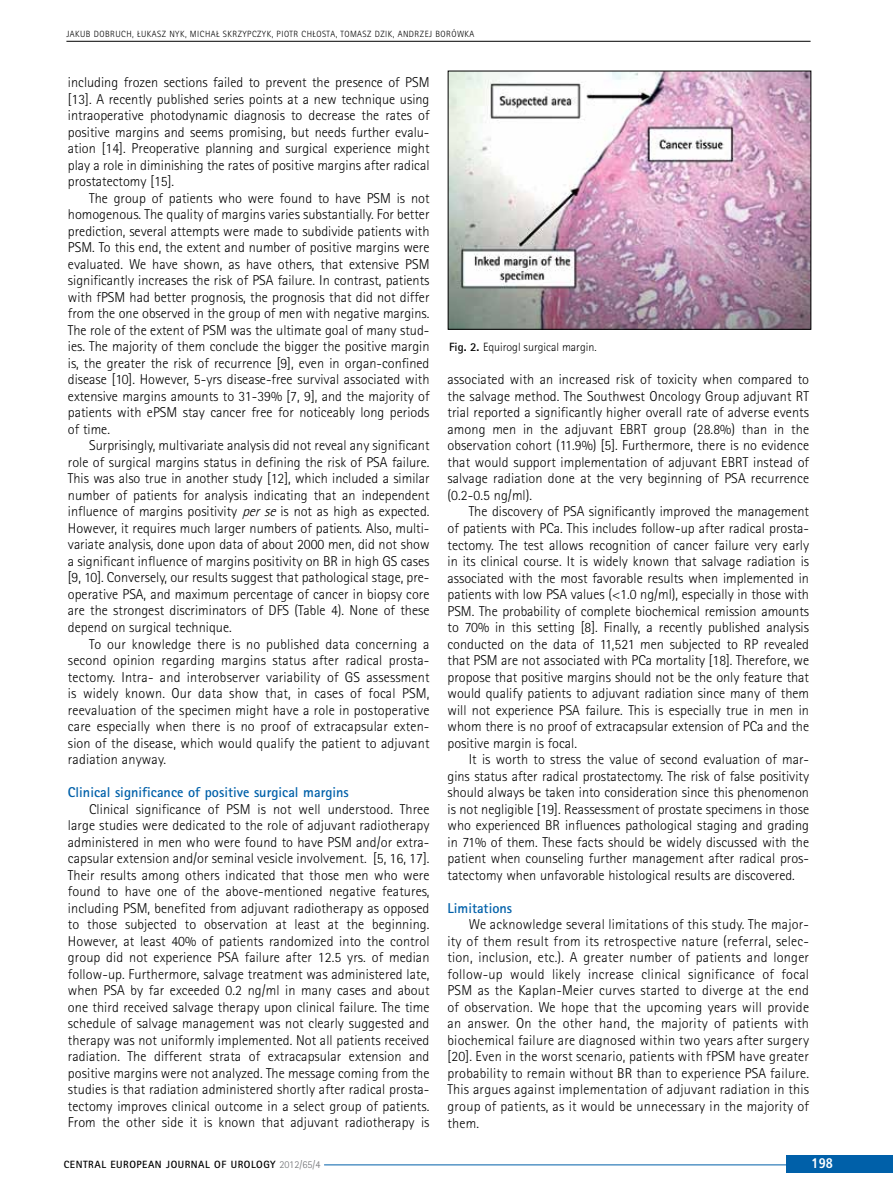
<style>
.page{position:relative;width:893px;height:1200px;background:#fff}
.page>*{position:absolute;margin:0;border:0;box-sizing:border-box;transform-origin:0 0}
.t1{font:300 14.25px/16.5px "Rotis Sans Serif Pl";color:#000;text-align:justify}
.t2{font:700 14.25px "Rotis Sans Serif Pl";color:#0060a9}
.t3{font:700 13.5px "Humnst 777 Cn PL";color:#fff}
.t4{font:300 12px "Rotis Sans Serif Pl";color:#000}
.t5{font:700 10.5px "Rotis Sans Serif Pl";letter-spacing:.05em;color:#000}
.t6{font:300 9px "Rotis Sans Serif Pl";letter-spacing:.05em;color:#000}
.s1{font-style:italic}
.s2{font-weight:700}
.s3{font-weight:300;color:#6d6e71}
</style>
<div class="page">
<div style="left:786px;top:1154px;width:107px;height:17px;background:#0060a9"></div>
<hr style="left:324px;top:1164px;width:471px;height:1px;background:#0060a9">
<hr style="left:66px;top:41px;width:745px;height:1px;background:#000">
<img style="left:450px;top:73px;width:359px;height:254px">
<p class="t6" style="left:66px;top:29px;width:10px">Jakub</p>
<p class="t6" style="left:94px;top:29px;width:12px">Dobruch</p>
<p class="t6" style="left:132px;top:29px;width:15px">, Łukas</p>
<p class="t6" style="left:162px;top:29px;width:41px">z Nyk, Michał</p>
<p class="t6" style="left:223px;top:29px;width:64px">Skrzypczyk, Piotr</p>
<p class="t6" style="left:302px;top:29px;width:11px">Chłosta</p>
<p class="t6" style="left:336px;top:29px;width:16px">, Tomas</p>
<p class="t6" style="left:367px;top:29px;width:42px">z Dzik, Andr</p>
<p class="t6" style="left:420px;top:29px;width:44px">zej Borówka</p>
<p class="t1" style="left:68px;top:74px;width:363px">including frozen sections failed to prevent the presence of PSM [13]. A recently published series points at a new technique using intraoperative photodynamic diagnosis to decrease the rates of positive margins and seems promising, but needs further evalu&shy;ation [14]. Preoperative planning and surgical experience might play a role in diminishing the rates of positive margins after radical prostatectomy [15].</p>
<p class="t1" style="left:68px;top:189px;width:363px;text-indent:21px">The group of patients who were found to have PSM is not homogenous. The quality of margins varies substantially. For better prediction, several attempts were made to subdivide patients with PSM. To this end, the extent and number of positive margins were evaluated. We have shown, as have others, that extensive PSM significantly increases the risk of PSA failure. In contrast, patients with fPSM had better prognosis, the prognosis that did not differ from the one observed in the group of men with negative margins.<br>The role of the extent of PSM was the ultimate goal of many stud&shy;ies. The majority of them conclude the bigger the positive margin is, the greater the risk of recurrence [9], even in organ-confined disease [10]. However, 5-yrs disease-free survival associated with extensive margins amounts to 31-39% [7, 9], and the majority of patients with ePSM stay cancer free for noticeably long periods of time.</p>
<p class="t1" style="left:68px;top:437px;width:363px;text-indent:21px">Surprisingly, multivariate analysis did not reveal any significant role of surgical margins status in defining the risk of PSA failure.<br>This was also true in another study [12], which included a similar number of patients for analysis indicating that an independent influence of margins positivity <span class="s1">perse</span>is not as high as expected.<br>However, it requires much larger numbers of patients. Also, multi&shy;variate analysis, done upon data of about 2000 men, did not show a significant influence of margins positivity on BR in high GS cases [9, 10]. Conversely, our results suggest that pathological stage, pre&shy;operative PSA, and maximum percentage of cancer in biopsy core are the strongest discriminators of DFS (Table 4). None of these depend on surgical technique.</p>
<p class="t1" style="left:68px;top:635px;width:363px;text-indent:21px">To our knowledge there is no published data concerning a second opinion regarding margins status after radical prosta&shy;tectomy. Intra- and interobserver variability of GS assessment is widely known. Our data show that, in cases of focal PSM, reevaluation of the specimen might have a role in postoperative care especially when there is no proof of extracapsular exten&shy;sion of the disease, which would qualify the patient to adjuvant radiation anyway.</p>
<p class="t2" style="left:68px;top:783px;width:282px">Clinical significance of positive surgical margins</p>
<p class="t1" style="left:68px;top:800px;width:363px;text-indent:21px">Clinical significance of PSM is not well understood. Three large studies were dedicated to the role of adjuvant radiotherapy administered in men who were found to have PSM and/or extra&shy;capsular extension and/or seminal vesicle involvement. [5, 16, 17].<br>Their results among others indicated that those men who were found to have one of the above-mentioned negative features, including PSM, benefited from adjuvant radiotherapy as opposed to those subjected to observation at least at the beginning.<br>However, at least 40% of patients randomized into the control group did not experience PSA failure after 12.5 yrs. of median follow-up. Furthermore, salvage treatment was administered late, when PSA by far exceeded 0.2 ng/ml in many cases and about one third received salvage therapy upon clinical failure. The time schedule of salvage management was not clearly suggested and therapy was not uniformly implemented. Not all patients received radiation. The different strata of extracapsular extension and positive margins were not analyzed. The message coming from the studies is that radiation administered shortly after radical prosta&shy;tectomy improves clinical outcome in a select group of patients.<br>From the other side it is known that adjuvant radiotherapy is</p>
<p class="t4" style="left:449px;top:340px;width:149px"><span class="s2">Fig. 2.</span> Equirogl surgical margin.</p>
<p class="t1" style="left:447px;top:371px;width:363px">associated with an increased risk of toxicity when compared to the salvage method. The Southwest Oncology Group adjuvant RT trial reported a significantly higher overall rate of adverse events among men in the adjuvant EBRT group (28.8%) than in the observation cohort (11.9%) [5]. Furthermore, there is no evidence that would support implementation of adjuvant EBRT instead of salvage radiation done at the very beginning of PSA recurrence (0.2-0.5 ng/ml).</p>
<p class="t1" style="left:447px;top:503px;width:363px;text-indent:21px">The discovery of PSA significantly improved the management of patients with PCa. This includes follow-up after radical prosta&shy;tectomy. The test allows recognition of cancer failure very early in its clinical course. It is widely known that salvage radiation is associated with the most favorable results when implemented in patients with low PSA values (&lt;1.0 ng/ml), especially in those with PSM. The probability of complete biochemical remission amounts to 70% in this setting [8]. Finally, a recently published analysis conducted on the data of 11,521 men subjected to RP revealed that PSM are not associated with PCa mortality [18]. Therefore, we propose that positive margins should not be the only feature that would qualify patients to adjuvant radiation since many of them will not experience PSA failure. This is especially true in men in whom there is no proof of extracapsular extension of PCa and the positive margin is focal.</p>
<p class="t1" style="left:447px;top:751px;width:363px;text-indent:21px">It is worth to stress the value of second evaluation of mar&shy;gins status after radical prostatectomy. The risk of false positivity should always be taken into consideration since this phenomenon is not negligible [19]. Reassessment of prostate specimens in those who experienced BR influences pathological staging and grading in 71% of them. These facts should be widely discussed with the patient when counseling further management after radical pros&shy;tatectomy when unfavorable histological results are discovered.</p>
<p class="t2" style="left:447px;top:898px;width:66px">Limitations</p>
<p class="t1" style="left:447px;top:916px;width:363px;text-indent:21px">We acknowledge several limitations of this study. The major&shy;ity of them result from its retrospective nature (referral, selec&shy;tion, inclusion, etc.). A greater number of patients and longer follow-up would likely increase clinical significance of focal PSM as the Kaplan-Meier curves started to diverge at the end of observation. We hope that the upcoming years will provide an answer. On the other hand, the majority of patients with biochemical failure are diagnosed within two years after surgery [20]. Even in the worst scenario, patients with fPSM have greater probability to remain without BR than to experience PSA failure.<br>This argues against implementation of adjuvant radiation in this group of patients, as it would be unnecessary in the majority of them.</p>
<p class="t5" style="left:64px;top:1157px;width:258px">Central European Journal of Urology <span class="s3">2012/65/4</span></p>
<p class="t3" style="left:812px;top:1154px;width:23px">198</p>
</div>
